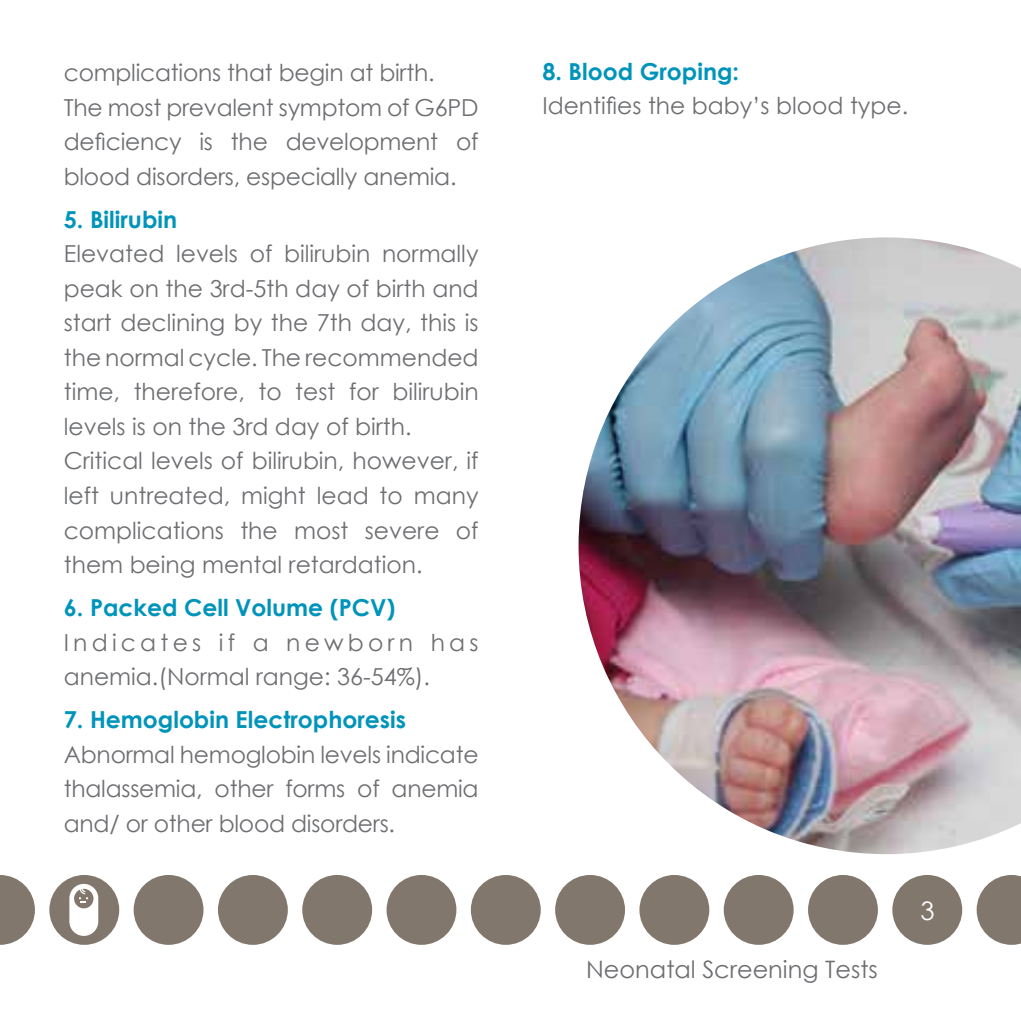
<style>
.page{position:relative;width:1021px;height:1021px;background:#fff}
.page>*{position:absolute;margin:0;border:0;box-sizing:border-box;transform-origin:0 0}
.t1{font:25.5px "Century Gothic";color:#fff}
.t2{font:24px "Century Gothic";color:#6d6e71}
.t3{font:23.4px/34.5px "Century Gothic";color:#6d6e71}
.t4{font:700 23.4px "Century Gothic";color:#0094bb}
</style>
<div class="page">
<svg style="left:0;top:875px;width:35px;height:69px"></svg>
<div style="left:49px;top:875px;width:70px;height:69px;background:#82776c;border-radius:50%"></div>
<div style="left:134px;top:875px;width:69px;height:69px;background:#82776c;border-radius:50%"></div>
<div style="left:218px;top:875px;width:70px;height:69px;background:#82776c;border-radius:50%"></div>
<div style="left:302px;top:875px;width:70px;height:69px;background:#82776c;border-radius:50%"></div>
<div style="left:386px;top:875px;width:70px;height:69px;background:#82776c;border-radius:50%"></div>
<div style="left:471px;top:875px;width:69px;height:69px;background:#82776c;border-radius:50%"></div>
<div style="left:555px;top:875px;width:70px;height:69px;background:#82776c;border-radius:50%"></div>
<div style="left:639px;top:875px;width:70px;height:69px;background:#82776c;border-radius:50%"></div>
<div style="left:723px;top:875px;width:70px;height:69px;background:#82776c;border-radius:50%"></div>
<div style="left:808px;top:875px;width:69px;height:69px;background:#82776c;border-radius:50%"></div>
<div style="left:892px;top:875px;width:70px;height:69px;background:#82776c;border-radius:50%"></div>
<svg style="left:976px;top:875px;width:44px;height:69px"></svg>
<img style="left:578px;top:237px;width:442px;height:617px">
<svg style="left:69px;top:883px;width:29px;height:52px"></svg>
<p class="t3" style="left:64px;top:55px;width:372px">complications that begin at birth.</p>
<p class="t3" style="left:64px;top:90px;width:416px">The most prevalent symptom of G6PD</p>
<p class="t3" style="left:456px;top:124px;width:24px">of</p>
<p class="t3" style="left:64px;top:124px;width:394px">deficiency<br>blood disorders, especially anemia.</p>
<p class="t4" style="left:64px;top:202px;width:115px">5. Bilirubin</p>
<p class="t3" style="left:382px;top:236px;width:98px">normally</p>
<p class="t3" style="left:199px;top:124px;width:15px">is</p>
<p class="t3" style="left:231px;top:124px;width:38px">the</p>
<p class="t3" style="left:286px;top:124px;width:154px">development</p>
<p class="t3" style="left:250px;top:236px;width:24px">of</p>
<p class="t3" style="left:284px;top:236px;width:88px">bilirubin</p>
<p class="t3" style="left:64px;top:236px;width:102px">Elevated</p>
<p class="t3" style="left:64px;top:271px;width:416px">peak on the 3rd-5th day of birth and</p>
<p class="t3" style="left:64px;top:305px;width:416px">start declining by the 7th day, this is</p>
<p class="t3" style="left:64px;top:340px;width:416px">the normal cycle. The recommended</p>
<p class="t3" style="left:392px;top:374px;width:88px">bilirubin</p>
<p class="t3" style="left:176px;top:236px;width:63px">levels</p>
<p class="t3" style="left:64px;top:374px;width:58px">time,</p>
<p class="t3" style="left:64px;top:409px;width:349px">levels is on the 3rd day of birth.</p>
<p class="t3" style="left:64px;top:443px;width:416px">Critical levels of bilirubin, however if,</p>
<p class="t3" style="left:414px;top:478px;width:66px">many</p>
<p class="t3" style="left:134px;top:374px;width:113px">therefore,</p>
<p class="t3" style="left:349px;top:374px;width:31px">for</p>
<p class="t3" style="left:258px;top:374px;width:25px">to</p>
<p class="t3" style="left:295px;top:374px;width:42px">test</p>
<p class="t3" style="left:64px;top:478px;width:37px">left</p>
<p class="t3" style="left:241px;top:478px;width:66px">might</p>
<p class="t3" style="left:110px;top:478px;width:122px">untreated,</p>
<p class="t3" style="left:317px;top:478px;width:53px">lead</p>
<p class="t3" style="left:379px;top:478px;width:25px">to</p>
<p class="t3" style="left:64px;top:512px;width:360px">complications<br>them being mental retardation.</p>
<p class="t4" style="left:64px;top:589px;width:333px">6. Packed Cell Volume (PCV(</p>
<p class="t3" style="left:240px;top:512px;width:39px">the</p>
<p class="t3" style="left:294px;top:512px;width:56px">most</p>
<p class="t3" style="left:365px;top:512px;width:76px">severe</p>
<p class="t3" style="left:456px;top:512px;width:24px">of</p>
<p class="t3" style="left:64px;top:624px;width:368px">nI d ci a et s<br>anemia (. Normal range: 36-54% .(</p>
<p class="t4" style="left:64px;top:701px;width:344px">7. Hemoglobin Electrophoresis</p>
<p class="t3" style="left:64px;top:736px;width:416px;text-align:right">Abnormal hemoglobin levels indicate anemia</p>
<p class="t3" style="left:219px;top:624px;width:18px">fi</p>
<p class="t3" style="left:286px;top:624px;width:128px">n e w b o nr</p>
<p class="t3" style="left:431px;top:624px;width:49px">has</p>
<p class="t3" style="left:253px;top:624px;width:17px">a</p>
<p class="t3" style="left:64px;top:771px;width:333px">thalassemia,<br>and/ or other blood disorders.</p>
<p class="t3" style="left:285px;top:771px;width:61px">forms</p>
<p class="t3" style="left:357px;top:771px;width:24px">of</p>
<p class="t3" style="left:214px;top:771px;width:60px">other</p>
<p class="t4" style="left:542px;top:54px;width:198px">8. Blood Groping:</p>
<p class="t3" style="left:542px;top:88px;width:367px">Identifies the baby s’ blood type.</p>
<p class="t2" style="left:586px;top:952px;width:293px">Neonatal Screening Tests</p>
<p class="t1" style="left:920px;top:892px;width:16px">3</p>
</div>
